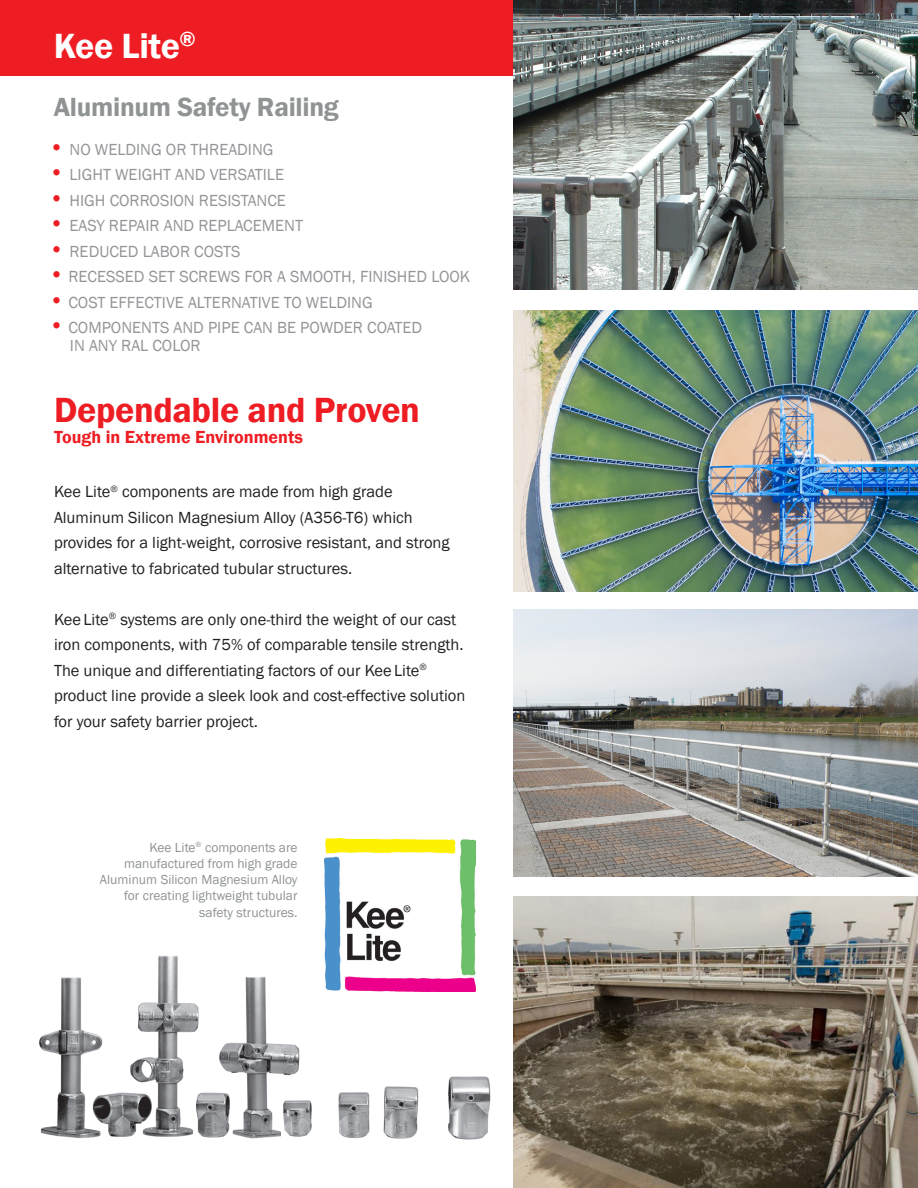
<style>
.page{position:relative;width:918px;height:1188px;background:#fff}
.page>*{position:absolute;margin:0;border:0;box-sizing:border-box;transform-origin:0 0}
.t1{font:600 36px "Franklin Gothic";letter-spacing:-.01em;color:#ee1d23}
.t2{font:600 36px "Franklin Gothic";letter-spacing:-.01em;color:#fff}
.t3{font:600 27px "Franklin Gothic";letter-spacing:-.01em;color:#8f9394}
.t4{font:600 18px "Franklin Gothic";color:#ee1d23}
.t5{font:16.5px "Franklin Gothic";color:#231f20}
.t6{font:16.5px "Franklin Gothic";color:#939598}
.t7{font:13.5px "Franklin Gothic";color:#8f9394}
.s1{font-weight:800;font-size:22.5px;color:#ee1d23}
</style>
<div class="page">
<img style="left:324px;top:839px;width:152px;height:153px">
<div style="left:0;top:0;width:530px;height:76px;background:#ee1d23"></div>
<img style="left:514px;top:897px;width:404px;height:291px">
<img style="left:514px;top:311px;width:404px;height:281px">
<img style="left:39px;top:955px;width:261px;height:184px">
<img style="left:281px;top:1088px;width:88px;height:51px">
<img style="left:383px;top:1076px;width:108px;height:64px">
<img style="left:514px;top:0;width:404px;height:289px">
<img style="left:514px;top:609px;width:404px;height:267px">
<p class="t2" style="left:54px;top:23px;width:144px">Kee Lite<sup>®</sup></p>
<p class="t3" style="left:54px;top:90px;width:287px">Aluminum Safety Railing</p>
<p class="t6" style="left:49px;top:139px;width:226px"><span class="s1">•</span> NO WELDING OR THREADING</p>
<p class="t6" style="left:49px;top:165px;width:236px"><span class="s1">•</span> LIGHT WEIGHT AND VERSATILE</p>
<p class="t6" style="left:49px;top:190px;width:238px"><span class="s1">•</span> HIGH CORROSION RESISTANCE</p>
<p class="t6" style="left:49px;top:216px;width:255px"><span class="s1">•</span> EASY REPAIR AND REPLACEMENT</p>
<p class="t6" style="left:49px;top:241px;width:193px"><span class="s1">•</span> REDUCED LABOR COSTS</p>
<p class="t6" style="left:49px;top:267px;width:422px"><span class="s1">•</span> RECESSED SET SCREWS FOR A SMOOTH, FINISHED LOOK</p>
<p class="t6" style="left:49px;top:292px;width:325px"><span class="s1">•</span> COST EFFECTIVE ALTERNATIVE TO WELDING</p>
<p class="t6" style="left:49px;top:318px;width:374px"><span class="s1">•</span> COMPONENTS AND PIPE CAN BE POWDER COATED</p>
<p class="t6" style="left:70px;top:336px;width:132px">IN ANY RAL COLOR</p>
<p class="t1" style="left:54px;top:388px;width:367px">Dependable and Proven</p>
<p class="t4" style="left:54px;top:426px;width:250px">Tough in Extreme Environments</p>
<p class="t5" style="left:54px;top:482px;width:340px">Kee Lite<sup>®</sup> components are made from high grade</p>
<p class="t5" style="left:54px;top:507px;width:360px">Aluminum Silicon Magnesium Alloy (A356-T6) which</p>
<p class="t5" style="left:54px;top:533px;width:397px">provides for a light-weight, corrosive resistant, and strong</p>
<p class="t5" style="left:54px;top:558px;width:300px">alternative to fabricated tubular structures.</p>
<p class="t5" style="left:54px;top:609px;width:404px">Kee Lite<sup>®</sup> systems are only one-third the weight of our cast</p>
<p class="t5" style="left:54px;top:635px;width:411px">iron components, with 75% of comparable tensile strength.</p>
<p class="t5" style="left:54px;top:660px;width:374px">The unique and differentiating factors of our Kee Lite<sup>®</sup></p>
<p class="t5" style="left:54px;top:686px;width:413px">product line provide a sleek look and cost-effective solution</p>
<p class="t5" style="left:54px;top:711px;width:206px">for your safety barrier project.</p>
<p class="t7" style="left:149px;top:839px;width:150px">Kee Lite<sup>®</sup> components are</p>
<p class="t7" style="left:124px;top:855px;width:175px">manufactured from high grade</p>
<p class="t7" style="left:100px;top:871px;width:199px">Aluminum Silicon Magnesium Alloy</p>
<p class="t7" style="left:124px;top:888px;width:175px">for creating lightweight tubular</p>
<p class="t7" style="left:199px;top:904px;width:100px">safety structures.</p>
</div>
